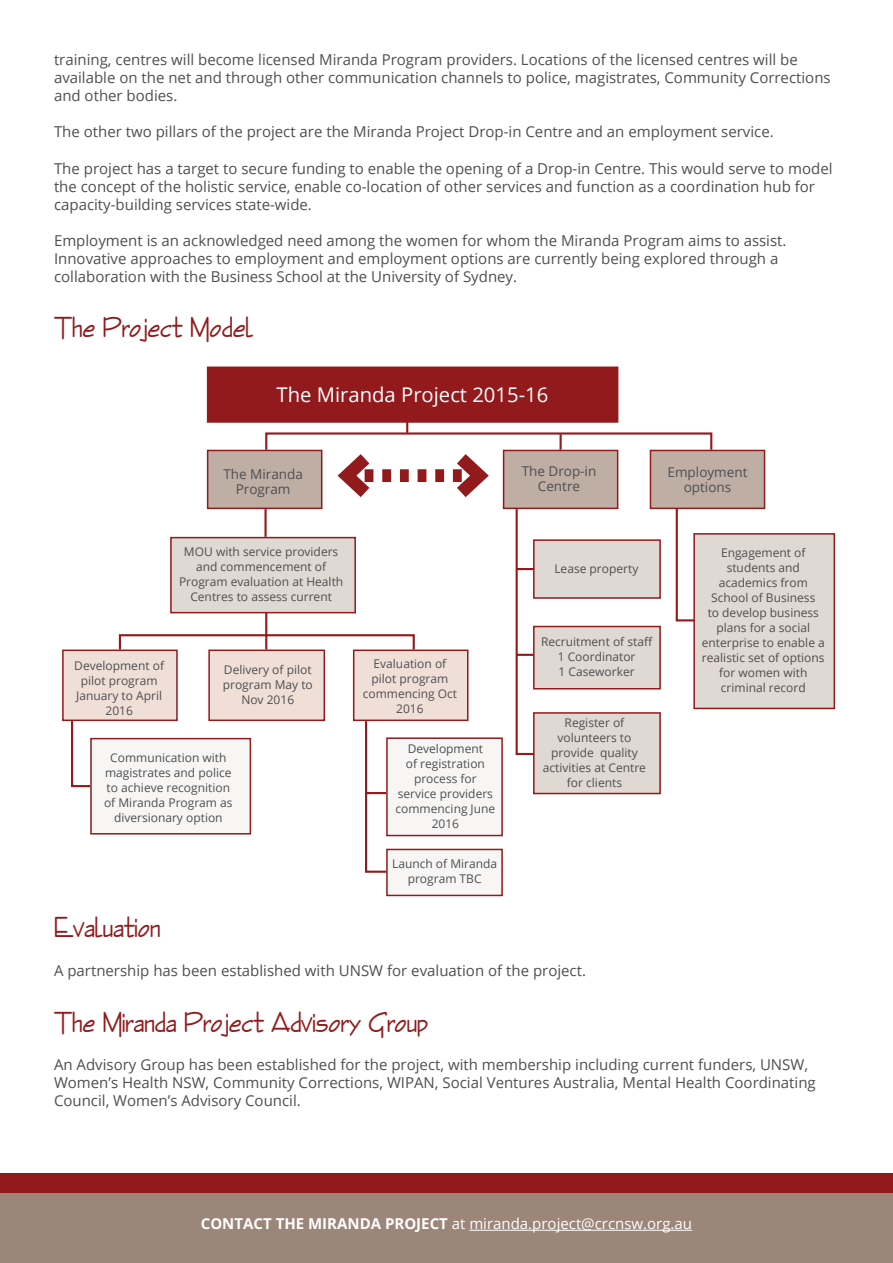
<style>
.page{position:relative;width:893px;height:1263px;background:#fff}
.page>*{position:absolute;margin:0;border:0;box-sizing:border-box;transform-origin:0 0}
.t1{font:30px "Enviro D";color:#92191c}
.t2{font:20.25px "Open Sans";color:#fff}
.t3{font:15px/18px "Open Sans";color:#4e4f50}
.t4{font:15px "Open Sans";color:#fff}
.t5{font:13.5px/15px "Open Sans";color:#4e4f50;text-align:center}
.t6{font:12px/15px "Open Sans";color:#4e4f50;text-align:center}
.s1{font-weight:700}
</style>
<div class="page">
<div style="left:0;top:1173px;width:893px;height:28px;background:#92191c"></div>
<div style="left:0;top:1194px;width:893px;height:69px;background:#9b8679"></div>
<hr style="left:469px;top:1230px;width:223px;height:1px;background:#fff">
<div style="left:207px;top:450px;width:115px;height:59px;background:#beaea4;border:2px solid #92191c"></div>
<div style="left:170px;top:537px;width:186px;height:76px;background:#e0d8d2;border:2px solid #92191c"></div>
<div style="left:503px;top:450px;width:115px;height:59px;background:#beaea4;border:2px solid #92191c"></div>
<div style="left:650px;top:450px;width:115px;height:59px;background:#beaea4;border:2px solid #92191c"></div>
<div style="left:693px;top:533px;width:142px;height:176px;background:#e0d8d2;border:2px solid #92191c"></div>
<div style="left:533px;top:539px;width:128px;height:60px;background:#e0d8d2;border:2px solid #92191c"></div>
<div style="left:533px;top:626px;width:128px;height:63px;background:#e0d8d2;border:2px solid #92191c"></div>
<div style="left:533px;top:712px;width:128px;height:82px;background:#e0d8d2;border:2px solid #92191c"></div>
<div style="left:62px;top:649px;width:116px;height:72px;background:#f0dfd7;border:2px solid #92191c"></div>
<div style="left:208px;top:649px;width:117px;height:72px;background:#f0dfd7;border:2px solid #92191c"></div>
<div style="left:353px;top:649px;width:115px;height:72px;background:#f0dfd7;border:2px solid #92191c"></div>
<div style="left:90px;top:738px;width:161px;height:96px;background:#f7f6f5;border:2px solid #92191c"></div>
<div style="left:386px;top:737px;width:117px;height:99px;background:#f7f6f5;border:2px solid #92191c"></div>
<div style="left:386px;top:849px;width:117px;height:47px;background:#f7f6f5;border:2px solid #92191c"></div>
<div style="left:207px;top:367px;width:411px;height:56px;background:#92191c;border:2px solid #92191c"></div>
<div style="left:265px;top:432px;width:447px;height:19px;border:2px solid #92191c"></div>
<div style="left:119px;top:634px;width:296px;height:17px;border:2px solid #92191c"></div>
<hr style="left:264px;top:509px;width:3px;height:28px;background:#92191c">
<hr style="left:265px;top:613px;width:2px;height:36px;background:#92191c">
<svg style="left:364px;top:719px;width:24px;height:155px"></svg>
<svg style="left:560px;top:434px;width:2px;height:16px"></svg>
<svg style="left:328px;top:448px;width:170px;height:49px"></svg>
<svg style="left:406px;top:422px;width:2px;height:11px"></svg>
<svg style="left:675px;top:507px;width:21px;height:115px"></svg>
<svg style="left:70px;top:719px;width:22px;height:69px"></svg>
<svg style="left:514px;top:507px;width:22px;height:249px"></svg>
<p class="t3" style="left:54px;top:51px;width:778px">training, centres will become licensed Miranda Program providers. Locations of the licensed centres will be available on the net and through other communication channels to police, magistrates, Community Corrections and other bodies.</p>
<p class="t3" style="left:54px;top:123px;width:721px">The other two pillars of the project are the Miranda Project Drop-in Centre and an employment service.</p>
<p class="t3" style="left:54px;top:159px;width:780px">The project has a target to secure funding to enable the opening of a Drop-in Centre. This would serve to model the concept of the holistic service, enable co-location of other services and function as a coordination hub for capacity-building services state-wide.</p>
<p class="t3" style="left:54px;top:231px;width:734px">Employment is an acknowledged need among the women for whom the Miranda Program aims to assist.<br>Innovative approaches to employment and employment options are currently being explored through a collaboration with the Business School at the University of Sydney.</p>
<h1 class="t1" style="left:54px;top:311px;width:201px">The Project Model</h1>
<h2 class="t2" style="left:277px;top:380px;width:273px">The Miranda Project 2015-16</h2>
<p class="t5" style="left:223px;top:466px;width:81px">The Miranda<br>Program</p>
<p class="t6" style="left:179px;top:544px;width:166px">MOU with service providers and commencement of<br>Program evaluation at Health<br>Centres to assess current</p>
<p class="t6" style="left:74px;top:658px;width:91px">Development of pilot program<br>January to April<br>2016</p>
<p class="t6" style="left:223px;top:662px;width:92px">Delivery of pilot program May to<br>Nov 2016</p>
<p class="t6" style="left:104px;top:750px;width:130px">Communication with magistrates and police to achieve recognition of Miranda Program as diversionary option</p>
<p class="t6" style="left:363px;top:656px;width:96px">Evaluation of pilot program commencing Oct<br>2016</p>
<p class="t6" style="left:396px;top:741px;width:101px">Development<br>of registration process for service providers commencing June<br>2016</p>
<p class="t6" style="left:392px;top:856px;width:107px">Launch of Miranda program TBC</p>
<p class="t5" style="left:522px;top:464px;width:76px">The Drop-in<br>Centre</p>
<p class="t5" style="left:668px;top:464px;width:81px">Employment options</p>
<p class="t6" style="left:554px;top:561px;width:85px">Lease property</p>
<p class="t6" style="left:541px;top:634px;width:113px">Recruitment of staff<br>1 Coordinator<br>1 Caseworker</p>
<p class="t6" style="left:543px;top:715px;width:105px">Register of volunteers to provide quality activities at Centre for clients</p>
<p class="t6" style="left:702px;top:545px;width:125px">Engagement of students and academics from<br>School of Business<br>to develop business plans for a social enterprise to enable a realistic set of options for women with criminal record</p>
<h1 class="t1" style="left:54px;top:911px;width:108px">Evaluation</h1>
<p class="t3" style="left:54px;top:961px;width:533px">A partnership has been established with UNSW for evaluation of the project.</p>
<h1 class="t1" style="left:54px;top:1006px;width:376px">The Miranda Project Advisory Group</h1>
<p class="t3" style="left:54px;top:1055px;width:763px">An Advisory Group has been established for the project, with membership including current funders, UNSW,<br>Women’s Health NSW, Community Corrections, WIPAN, Social Ventures Australia, Mental Health Coordinating<br>Council, Women’s Advisory Council.</p>
<p class="t4" style="left:201px;top:1213px;width:493px"><span class="s1">CONTACT THE MIRANDA PROJECT</span> at miranda.project@crcnsw.org.au</p>
</div>
